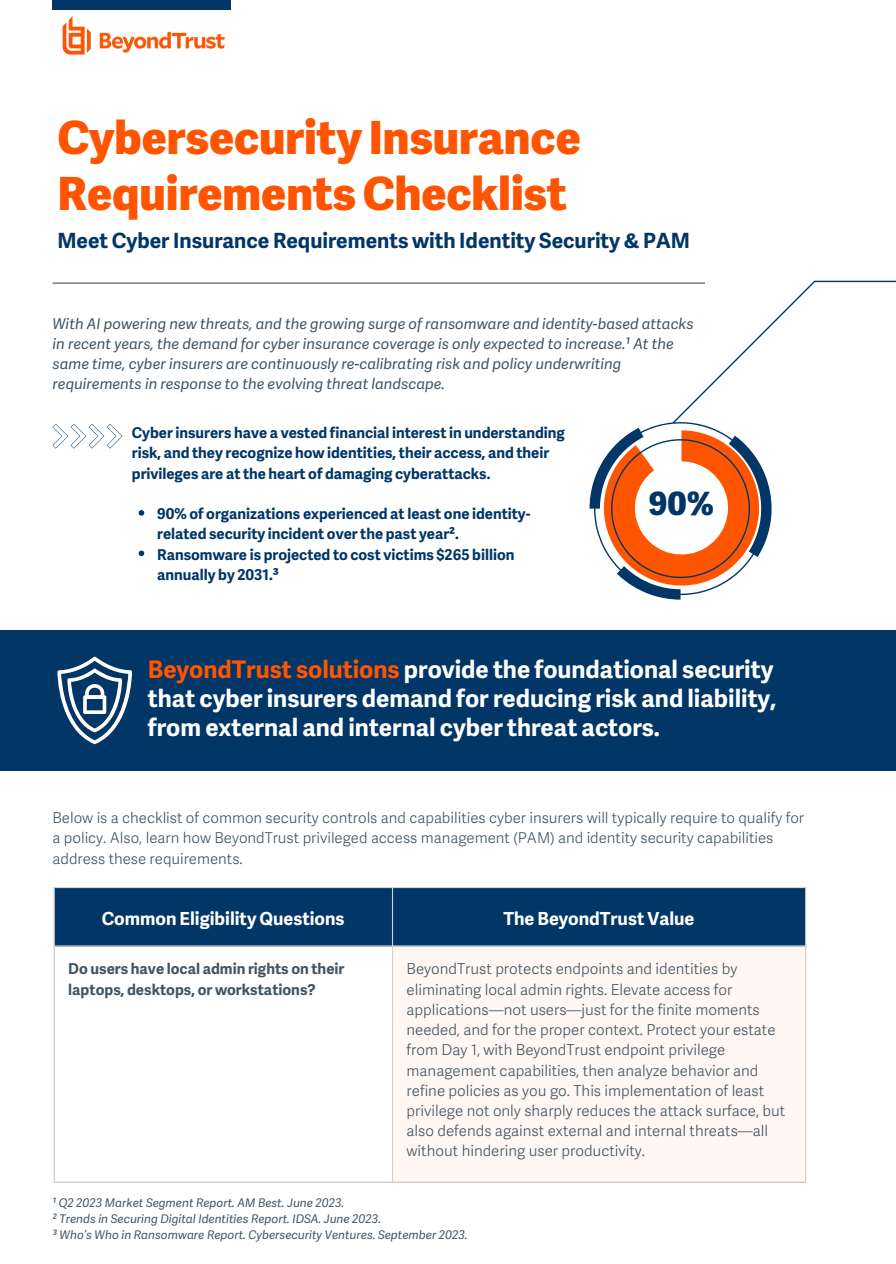
<style>
.page{position:relative;width:896px;height:1264px;background:#fff}
.page>*{position:absolute;margin:0;border:0;box-sizing:border-box;transform-origin:0 0}
.t1{font:800 45.75px/56.2px "Adelle Sans";color:#f50}
.t2{font:800 32.1px "Adelle Sans";color:#013666}
.t3{font:700 24.15px/29px "Adelle Sans EXT";color:#fff;text-align:justify}
.t4{font:700 21px "Adelle Sans EXT";color:#013666}
.t5{font:700 18px "Adelle Sans EXT";color:#fff}
.t6{font:300 15px/20.2px "Adelle Sans EXT";color:#425563}
.t7{font:700 15px/20.2px "Adelle Sans EXT";color:#425563}
.t8{font:700 14.85px/20.2px "Adelle Sans EXT";color:#013666}
.t9{font:italic 14.85px/20.2px "Adelle Sans EXT";color:#425563}
.t10{font:300 14.85px/20.2px "Adelle Sans EXT";color:#425563}
.t11{font:italic 11.85px "Adelle Sans EXT";color:#425563}
.s1{color:#f50}
</style>
<div class="page">
<div style="left:53px;top:0;width:178px;height:9px;background:#013666"></div>
<img style="left:53px;top:9px;width:178px;height:46px">
<hr style="left:53px;top:282px;width:652px;height:2px;background:#425563">
<svg style="left:53px;top:424px;width:69px;height:24px"></svg>
<svg style="left:589px;top:280px;width:307px;height:319px"></svg>
<div style="left:0;top:630px;width:895px;height:140px;background:#013666"></div>
<svg style="left:57px;top:656px;width:75px;height:88px"></svg>
<div style="left:55px;top:888px;width:750px;height:57px;background:#013666"></div>
<div style="left:392px;top:945px;width:414px;height:237px;background:#fff7f3"></div>
<hr style="left:54px;top:888px;width:1px;height:293px;background:#d0d3d4">
<hr style="left:392px;top:888px;width:1px;height:293px;background:#d0d3d4">
<hr style="left:805px;top:888px;width:1px;height:293px;background:#d0d3d4">
<hr style="left:54px;top:887px;width:752px;height:1px;background:#d0d3d4">
<hr style="left:54px;top:945px;width:752px;height:1px;background:#d0d3d4">
<hr style="left:54px;top:1181px;width:752px;height:1px;background:#d0d3d4">
<svg style="left:139px;top:510px;width:5px;height:5px"></svg>
<svg style="left:139px;top:550px;width:5px;height:6px"></svg>
<h3 class="t1" style="left:57px;top:113px;width:525px">Cybersecurity Insurance<br>RequirementsChecklist</h3>
<p class="t4" style="left:57px;top:222px;width:634px">Meet Cyber Insurance Requirements with Identity Security &amp; PAM</p>
<h1 class="t9" style="left:53px;top:312px;width:642px">With AI powering new threats, and the growing surge of ransomware and identity-based attacks in recent years, the demand for cyber insurance coverage is only expected to increase.¹ At the same time, cyber insurers are continuously re-calibrating risk and policy underwriting requirements in response to the evolving threat landscape.</h1>
<p class="t8" style="left:132px;top:421px;width:434px">Cyber insurers have a vested financial interest in understanding risk, and they recognize how identities, their access, and their privileges are at the heart of damaging cyberattacks.</p>
<p class="t8" style="left:157px;top:502px;width:375px">90% of organizations experienced at least one identity&shy;related security incident over the past year².</p>
<p class="t8" style="left:157px;top:542px;width:359px">Ransomware is projected to cost victims $265 billion annually by 2031.³</p>
<h6 class="t2" style="left:649px;top:490px;width:67px">90%</h6>
<h6 class="t3" style="left:148px;top:652px;width:630px"><span class="s1">BeyondTrust solutions</span> provide the foundational security that cyber insurers demand for reducing risk and liability, from external and internal cyber threat actors.</h6>
<p class="t10" style="left:53px;top:806px;width:753px">Below is a checklist of common security controls and capabilities cyber insurers will typically require to qualify for a policy. Also, learn how BeyondTrust privileged access management (PAM) and identity security capabilities address these requirements.</p>
<p class="t5" style="left:102px;top:903px;width:244px">Common Eligibility Questions</p>
<h5 class="t5" style="left:503px;top:903px;width:192px">The BeyondTrust Value</h5>
<p class="t7" style="left:68px;top:957px;width:278px">Do users have local admin rights on their laptops, desktops, or workstations?</p>
<p class="t6" style="left:406px;top:957px;width:380px">BeyondTrust protects endpoints and identities by eliminating local admin rights. Elevate access for applications—not users—just for the finite moments needed, and for the proper context. Protect your estate from Day 1, with BeyondTrust endpoint privilege management capabilities, then analyze behavior and refine policies as you go. This implementation of least privilege not only sharply reduces the attack surface, but also defends against external and internal threats—all without hindering user productivity.</p>
<h4 class="t11" style="left:53px;top:1192px;width:293px">¹ Q2 2023 Market Segment Report. AM Best. June 2023.</h4>
<p class="t11" style="left:53px;top:1208px;width:330px">² Trends in Securing Digital Identities Report. IDSA. June 2023.</p>
<h2 class="t11" style="left:53px;top:1224px;width:417px">³ Who’s Who in Ransomware Report. Cybersecurity Ventures. September 2023.</h2>
</div>
